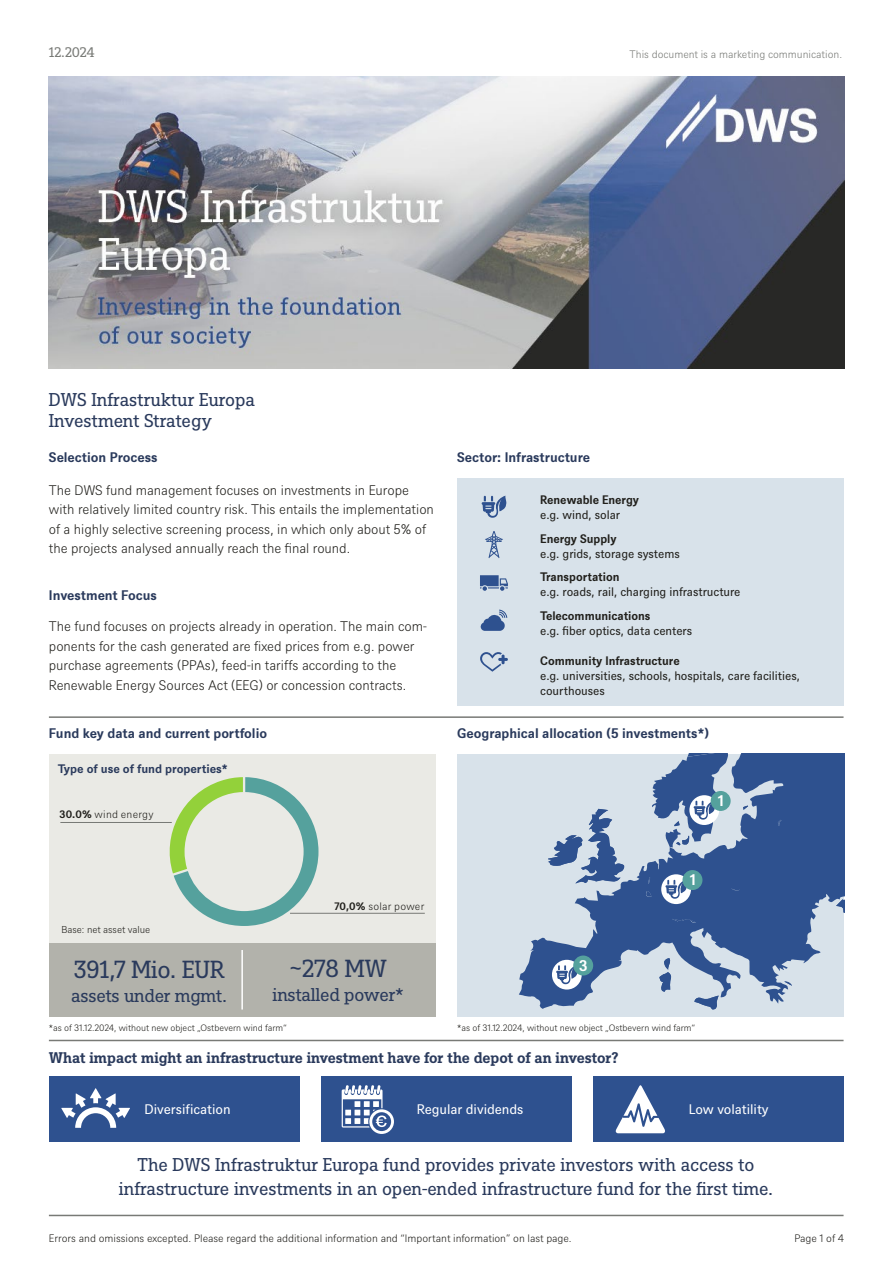
<style>
.page{position:relative;width:893px;height:1263px;background:#fff}
.page>*{position:absolute;margin:0;border:0;box-sizing:border-box;transform-origin:0 0}
.t1{font:24px "DWS Slab";letter-spacing:-.01em;color:#2a3a5c}
.t2{font:18px/21px "DWS Slab";letter-spacing:-.01em;color:#2a3a5c}
.t3{font:700 15px "DWS Slab";letter-spacing:-.01em;color:#2a3a5c}
.t4{font:700 15px "DWS Sans";color:#fff}
.t5{font:300 13.5px/19.5px "DWS Sans";letter-spacing:-.005em;color:#21201c}
.t6{font:700 13.5px "DWS Sans";letter-spacing:-.005em;color:#2a3a5c}
.t7{font:13.5px "DWS Sans";letter-spacing:-.005em;color:#fff}
.t8{font:13.5px "DWS Slab";letter-spacing:-.025em;color:#787a76}
.t9{font:12px/15px "DWS Sans";letter-spacing:-.005em;color:#21201c}
.t10{font:700 12px "DWS Sans";letter-spacing:-.005em;color:#21201c}
.t11{font:700 12px "DWS Sans";letter-spacing:-.005em;color:#2a3a5c}
.t12{font:300 10.5px "DWS Sans";letter-spacing:-.005em;color:#21201c}
.t13{font:300 10.5px "DWS Sans";letter-spacing:-.005em;color:#787a76}
.t14{font:300 10.5px "DWS Sans";letter-spacing:.02em;color:#21201c}
.t15{font:300 9.75px "DWS Sans";letter-spacing:-.005em;color:#21201c}
.t16{font:300 9px "DWS Sans";letter-spacing:-.005em;color:#21201c}
.s1{font-weight:700}
</style>
<div class="page">
<div style="left:457px;top:754px;width:387px;height:262px;background:#d8e2ea"></div>
<svg style="left:519px;top:754px;width:325px;height:255px"></svg>
<svg style="left:694px;top:995px;width:25px;height:15px"></svg>
<svg style="left:836px;top:899px;width:8px;height:14px"></svg>
<svg style="left:548px;top:809px;width:77px;height:74px"></svg>
<svg style="left:659px;top:958px;width:13px;height:34px"></svg>
<svg style="left:784px;top:981px;width:8px;height:5px"></svg>
<div style="left:49px;top:931px;width:387px;height:85px;background:#b2b2ab"></div>
<div style="left:457px;top:478px;width:387px;height:228px;background:#d8e2ea"></div>
<svg style="left:485px;top:531px;width:18px;height:27px"></svg>
<svg style="left:482px;top:496px;width:25px;height:22px"></svg>
<svg style="left:480px;top:610px;width:27px;height:21px"></svg>
<svg style="left:480px;top:652px;width:28px;height:20px"></svg>
<svg style="left:480px;top:575px;width:28px;height:16px"></svg>
<div style="left:49px;top:1076px;width:251px;height:66px;background:#2e518f"></div>
<div style="left:321px;top:1076px;width:251px;height:66px;background:#2e518f"></div>
<div style="left:593px;top:1076px;width:251px;height:66px;background:#2e518f"></div>
<hr style="left:49px;top:716px;width:794px;height:2px;background:#787a76">
<hr style="left:49px;top:1040px;width:794px;height:1px;background:#787a76">
<hr style="left:49px;top:1215px;width:794px;height:1px;background:#787a76">
<svg style="left:61px;top:1088px;width:69px;height:40px"></svg>
<svg style="left:342px;top:1085px;width:52px;height:49px"></svg>
<svg style="left:615px;top:1085px;width:50px;height:48px"></svg>
<div style="left:49px;top:754px;width:387px;height:189px;background:#eaeae5"></div>
<svg style="left:169px;top:777px;width:149px;height:149px"></svg>
<hr style="left:290px;top:913px;width:135px;height:1px;background:#787a76">
<hr style="left:60px;top:822px;width:112px;height:1px;background:#787a76">
<hr style="left:241px;top:950px;width:2px;height:59px;background:#fff">
<div style="left:552px;top:960px;width:30px;height:29px;background:#fff;border-radius:50%"></div>
<svg style="left:556px;top:965px;width:22px;height:19px"></svg>
<div style="left:573px;top:955px;width:20px;height:20px;background:#55a19d;border-radius:50%"></div>
<div style="left:661px;top:874px;width:30px;height:30px;background:#fff;border-radius:50%"></div>
<svg style="left:665px;top:880px;width:22px;height:19px"></svg>
<div style="left:682px;top:870px;width:20px;height:20px;background:#55a19d;border-radius:50%"></div>
<svg style="left:652px;top:754px;width:154px;height:93px"></svg>
<div style="left:711px;top:791px;width:20px;height:20px;background:#55a19d;border-radius:50%"></div>
<img style="left:49px;top:77px;width:795px;height:292px">
<p class="t8" style="left:49px;top:43px;width:47px">12.2024</p>
<p class="t13" style="left:630px;top:48px;width:214px">This document is a marketing communication.</p>
<h2 class="t2" style="left:49px;top:388px;width:207px">DWS Infrastruktur Europa<br>Investment Strategy</h2>
<p class="t6" style="left:49px;top:447px;width:110px">Selection Process</p>
<p class="t5" style="left:49px;top:479px;width:387px">The DWS fund management focuses on investments in Europe with relatively limited country risk. This entails the implementation of a highly selective screening process, in which only about 5% of the projects analysed annually reach the final round.</p>
<p class="t6" style="left:49px;top:586px;width:110px">Investment Focus</p>
<p class="t5" style="left:49px;top:616px;width:379px">The fund focuses on projects already in operation. The main com&shy;ponents for the cash generated are fixed prices from e.g. power purchase agreements (PPAs), feed-in tariffs according to the Renewable Energy Sources Act (EEG) or concession contracts.</p>
<p class="t6" style="left:457px;top:447px;width:135px">Sector: Infrastructure</p>
<p class="t10" style="left:540px;top:492px;width:100px">Renewable Energy</p>
<p class="t9" style="left:540px;top:507px;width:81px">e.g. wind, solar</p>
<p class="t10" style="left:540px;top:530px;width:78px">Energy Supply</p>
<p class="t9" style="left:540px;top:545px;width:141px">e.g. grids, storage systems</p>
<p class="t10" style="left:540px;top:569px;width:81px">Transportation</p>
<p class="t9" style="left:540px;top:584px;width:202px">e.g. roads, rail, charging infrastructure</p>
<p class="t10" style="left:540px;top:607px;width:112px">Telecommunications</p>
<p class="t9" style="left:540px;top:622px;width:154px">e.g. fiber optics, data centers</p>
<p class="t10" style="left:540px;top:652px;width:141px">Community Infrastructure</p>
<p class="t9" style="left:540px;top:667px;width:261px">e.g. universities, schools, hospitals, care facilities, courthouses</p>
<p class="t6" style="left:49px;top:724px;width:220px">Fund key data and current portfolio</p>
<p class="t6" style="left:457px;top:724px;width:253px">Geographical allocation (5 investments*)</p>
<p class="t11" style="left:58px;top:760px;width:171px">Type of use of fund properties*</p>
<p class="t14" style="left:60px;top:807px;width:96px"><span class="s1">30.0%</span> wind energy</p>
<p class="t15" style="left:61px;top:923px;width:90px">Base: net asset value</p>
<h1 class="t1" style="left:74px;top:953px;width:153px">391,7 Mio. EUR</h1>
<h2 class="t2" style="left:71px;top:983px;width:158px">assets under mgmt.</h2>
<p class="t14" style="left:334px;top:899px;width:91px"><span class="s1">70,0%</span> solar power</p>
<h1 class="t1" style="left:290px;top:952px;width:99px">~278 MW</h1>
<h2 class="t2" style="left:273px;top:983px;width:133px">installed power*</h2>
<p class="t16" style="left:49px;top:1022px;width:240px">*as of 31.12.2024, without new object „Ostbevern wind farm“</p>
<p class="t4" style="left:579px;top:955px;width:10px">3</p>
<p class="t4" style="left:690px;top:869px;width:7px">1</p>
<p class="t16" style="left:457px;top:1022px;width:240px">*as of 31.12.2024, without new object „Ostbevern wind farm“</p>
<p class="t3" style="left:49px;top:1047px;width:571px">What impact might an infrastructure investment have for the depot of an investor?</p>
<p class="t4" style="left:718px;top:790px;width:7px">1</p>
<p class="t7" style="left:145px;top:1100px;width:88px">Diversification</p>
<p class="t7" style="left:417px;top:1100px;width:108px">Regular dividends</p>
<p class="t7" style="left:689px;top:1100px;width:81px">Low volatility</p>
<h2 class="t2" style="left:119px;top:1151px;width:656px;line-height:24px;text-align:center">The DWS Infrastruktur Europa fund provides private investors with access to infrastructure investments in an open-ended infrastructure fund for the first time.</h2>
<p class="t12" style="left:49px;top:1231px;width:524px">Errors and omissions excepted. Please regard the additional information and “Important information” on last page.</p>
<p class="t12" style="left:794px;top:1231px;width:51px">Page 1 of 4</p>
</div>
